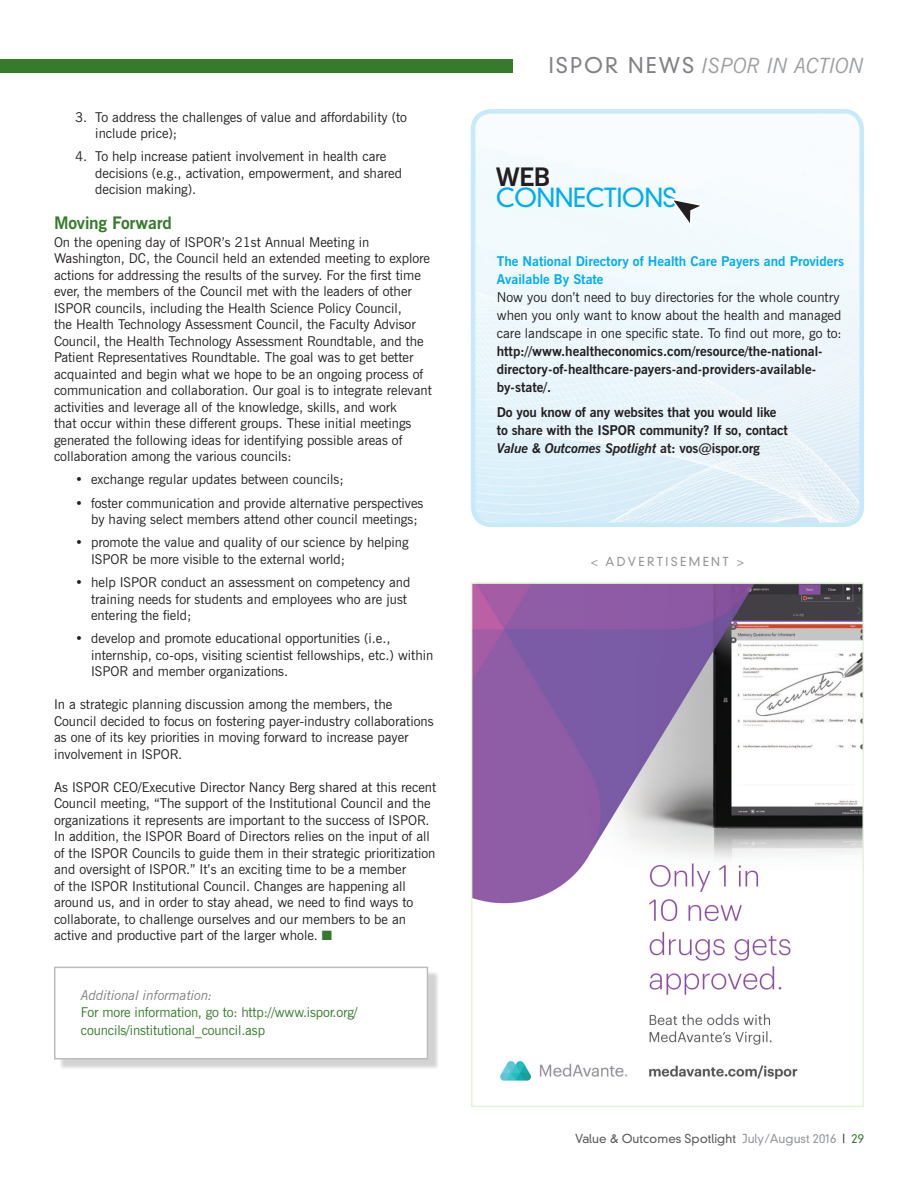
<style>
.page{position:relative;width:918px;height:1188px;background:#fff}
.page>*{position:absolute;margin:0;border:0;box-sizing:border-box;transform-origin:0 0}
.t1{font:300 25.5px "DIN Neuzeit Grotesk";letter-spacing:-.025em;color:#00aeef}
.t2{font:700 25.5px "News Gothic BT";color:#231f20}
.t3{font:italic 21px "News Gothic BT";color:#9d9fa2}
.t4{font:700 17.25px "News Gothic BT";letter-spacing:-.01em;color:#357b2b}
.t5{font:13.5px/16.5px "News Gothic BT";color:#231f20}
.t6{font:700 13.5px/18px "News Gothic BT";color:#231f20}
.t7{font:13.5px/17.2px "News Gothic BT";letter-spacing:-.01em;color:#357b2b}
.t8{font:700 13.5px/18px "News Gothic BT";color:#00aeef}
.t9{font:italic 13.5px "News Gothic BT";letter-spacing:-.01em;color:#808083}
.t10{font:300 12px "DIN Neuzeit Grotesk";color:#57585a}
.t11{font:300 12px "DIN Neuzeit Grotesk";color:#939598}
.s1{color:#357b2b}
.s2{font-family:"DIN Neuzeit Grotesk";font-weight:300;font-style:normal;color:#808285}
.s3{font-style:italic}
.s4{color:#939598}
.s5{color:#231f20}
</style>
<div class="page">
<div style="left:0;top:59px;width:513px;height:14px;background:#357b2b"></div>
<img style="left:474px;top:585px;width:387px;height:496px">
<div style="left:471px;top:582px;width:393px;height:525px;border:2px solid #e7f2da"></div>
<div style="left:58px;top:971px;width:381px;height:100px;background:#231f20;opacity:.2"></div>
<div style="left:54px;top:967px;width:374px;height:92px;background:#fff;border:2px solid #bcbdc0"></div>
<img style="left:476px;top:114px;width:383px;height:408px">
<div style="left:471px;top:109px;width:393px;height:418px;border:4px solid #c6eafa;border-radius:18px"></div>
<svg style="left:668px;top:197px;width:40px;height:31px"></svg>
<p class="t5" style="left:95px;top:108px;width:313px;text-indent:-20px">3. To address the challenges of value and affordability (to include price);</p>
<p class="t5" style="left:95px;top:148px;width:308px;text-indent:-20px">4. To help increase patient involvement in health care decisions (e.g., activation, empowerment, and shared decision making).</p>
<p class="t4" style="left:54px;top:212px;width:120px">Moving Forward</p>
<p class="t5" style="left:54px;top:233px;width:379px">On the opening day of ISPOR’s 21st Annual Meeting in Washington, DC, the Council held an extended meeting to explore actions for addressing the results of the survey. For the first time ever, the members of the Council met with the leaders of other ISPOR councils, including the Health Science Policy Council,<br>the Health Technology Assessment Council, the Faculty Advisor Council, the Health Technology Assessment Roundtable, and the Patient Representatives Roundtable. The goal was to get better acquainted and begin what we hope to be an ongoing process of communication and collaboration. Our goal is to integrate relevant activities and leverage all of the knowledge, skills, and work<br>that occur within these different groups. These initial meetings generated the following ideas for identifying possible areas of collaboration among the various councils:</p>
<p class="t5" style="left:75px;top:471px;width:270px">• exchange regular updates between councils;</p>
<p class="t5" style="left:91px;top:494px;width:334px;text-indent:-16px">• foster communication and provide alternative perspectives by having select members attend other council meetings;</p>
<p class="t5" style="left:91px;top:534px;width:319px;text-indent:-16px">• promote the value and quality of our science by helping<br>ISPOR be more visible to the external world;</p>
<p class="t5" style="left:91px;top:574px;width:321px;text-indent:-16px">• help ISPOR conduct an assessment on competency and training needs for students and employees who are just entering the field;</p>
<p class="t5" style="left:91px;top:630px;width:344px;text-indent:-16px">• develop and promote educational opportunities (i.e., internship, co-ops, visiting scientist fellowships, etc.) within<br>ISPOR and member organizations.</p>
<p class="t5" style="left:54px;top:696px;width:381px">In a strategic planning discussion among the members, the Council decided to focus on fostering payer-industry collaborations as one of its key priorities in moving forward to increase payer involvement in ISPOR.</p>
<p class="t5" style="left:54px;top:779px;width:384px">As ISPOR CEO/Executive Director Nancy Berg shared at this recent Council meeting, “The support of the Institutional Council and the organizations it represents are important to the success of ISPOR.<br>In addition, the ISPOR Board of Directors relies on the input of all of the ISPOR Councils to guide them in their strategic prioritization and oversight of ISPOR.” It’s an exciting time to be a member<br>of the ISPOR Institutional Council. Changes are happening all around us, and in order to stay ahead, we need to find ways to collaborate, to challenge ourselves and our members to be an active and productive part of the larger whole. <span class="s1">■</span></p>
<p class="t9" style="left:81px;top:987px;width:133px">Additional information:</p>
<p class="t7" style="left:81px;top:1004px;width:278px">For more information, go to: http://www.ispor.org/ councils/institutional_council.asp</p>
<h2 class="t3" style="left:549px;top:52px;width:317px"><span class="s2">ISPOR NEw S</span> ISPOR IN ACTION</h2>
<h1 class="t2" style="left:496px;top:161px;width:56px">WEB</h1>
<h1 class="t1" style="left:496px;top:182px;width:183px">CONNECTIONS</h1>
<p class="t8" style="left:497px;top:252px;width:349px">The National Directory of Health Care Payers and Providers<br>Available By State</p>
<p class="t5" style="left:497px;top:288px;width:346px;line-height:18px">Now you don’t need to buy directories for the whole country when you only want to know about the health and managed care landscape in one specific state. To find out more, go to:</p>
<p class="t6" style="left:497px;top:342px;width:327px">http://www.healtheconomics.com/resource/the-national&shy;directory-of-healthcare-payers-and-providers-available&shy;by-state/.</p>
<p class="t6" style="left:497px;top:403px;width:293px">Do you know of any websites that you would like to share with the ISPOR community? If so, contact<br><span class="s3">Value &amp; Outcomes Spotlight</span> at: vos@ispor.org</p>
<p class="t11" style="left:591px;top:554px;width:26px">&lt; advertisement</p>
<p class="t11" style="left:737px;top:554px;width:9px">&gt;</p>
<p class="t10" style="left:575px;top:1132px;width:290px">Value &amp; Outcomes Spotlight <span class="s4">July/August 2016</span> <span class="s5">|</span> <span class="s1">29</span></p>
</div>
